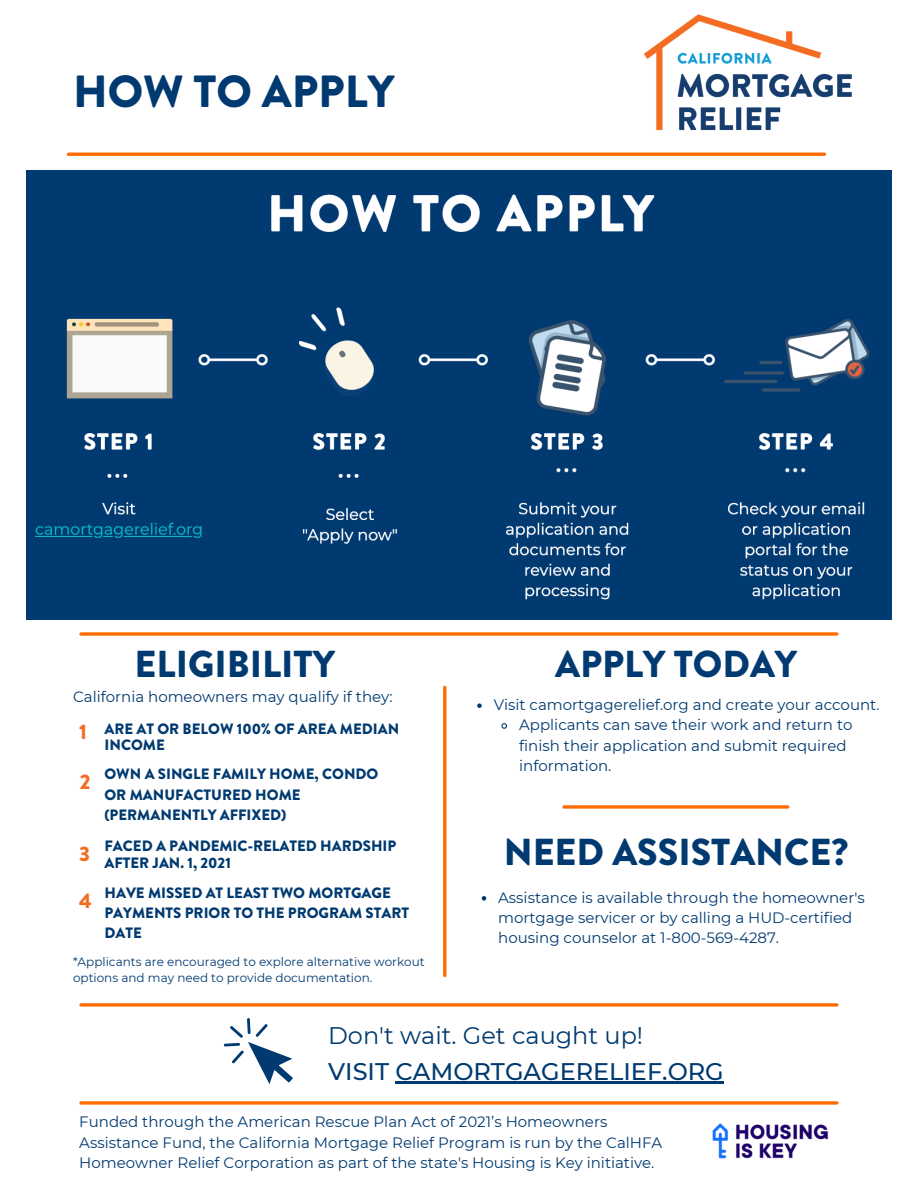
<style>
.page{position:relative;width:918px;height:1188px;background:#fff}
.page>*{position:absolute;margin:0;border:0;box-sizing:border-box;transform-origin:0 0}
.t1{font:900 45px "Brandon Grotesque";color:#003a70}
.t2{font:900 37.5px "Brandon Grotesque";color:#003a70}
.t3{font:500 24px "Montserrat";color:#003a70}
.t4{font:24px "Montserrat";color:#003a70}
.t5{font:900 21px "Brandon Grotesque";color:#f36c21}
.t6{font:15px/20.2px "Montserrat";color:#003a70}
.t7{font:900 15px/20.2px "Brandon Grotesque";color:#003a70}
.t8{font:12px/16px "Montserrat";color:#003a70}
</style>
<div class="page">
<hr style="left:68px;top:153px;width:756px;height:3px;background:#ff6b00">
<img style="left:27px;top:171px;width:865px;height:449px">
<svg style="left:81px;top:632px;width:756px;height:4px;background:#ff8127"></svg>
<hr style="left:443px;top:687px;width:3px;height:288px;background:#ff6b00">
<svg style="left:564px;top:805px;width:224px;height:4px"></svg>
<svg style="left:81px;top:1003px;width:756px;height:4px;background:#ff8127"></svg>
<img style="left:618px;top:14px;width:258px;height:196px">
<img style="left:712px;top:1123px;width:117px;height:36px">
<svg style="left:81px;top:1101px;width:756px;height:4px;background:#ff8127"></svg>
<svg style="left:224px;top:1018px;width:69px;height:66px"></svg>
<svg style="left:477px;top:703px;width:5px;height:5px"></svg>
<svg style="left:501px;top:723px;width:6px;height:6px"></svg>
<svg style="left:482px;top:896px;width:4px;height:5px"></svg>
<hr style="left:396px;top:1082px;width:328px;height:2px;background:#003a70">
<p class="t1" style="left:73px;top:60px;width:323px">HOW TO APPLY</p>
<p class="t2" style="left:135px;top:638px;width:202px">ELIGIBILITY</p>
<p class="t2" style="left:555px;top:638px;width:243px">APPLY TODAY</p>
<p class="t6" style="left:73px;top:686px;width:321px">California homeowners may qualify if they:</p>
<p class="t5" style="left:79px;top:717px;width:9px">1</p>
<p class="t5" style="left:80px;top:767px;width:12px">2</p>
<p class="t5" style="left:79px;top:839px;width:12px">3</p>
<p class="t5" style="left:79px;top:886px;width:14px">4</p>
<p class="t7" style="left:105px;top:720px;width:296px;line-height:16.8px">ARE AT OR BELOW 100% OF AREA MEDIAN<br>INCOME</p>
<p class="t7" style="left:105px;top:764px;width:275px">OWN A SINGLE FAMILY HOME, CONDO<br>OR MANUFACTURED HOME (PERMANENTLY AFFIXED)</p>
<p class="t7" style="left:105px;top:838px;width:293px;line-height:16.8px">FACED A PANDEMIC-RELATED HARDSHIP<br>AFTER JAN. 1, 2021</p>
<p class="t7" style="left:105px;top:883px;width:306px">HAVE MISSED AT LEAST TWO MORTGAGE<br>PAYMENTS PRIOR TO THE PROGRAM START<br>DATE</p>
<p class="t8" style="left:73px;top:954px;width:353px">*Applicants are encouraged to explore alternative workout options and may need to provide documentation.</p>
<p class="t6" style="left:494px;top:695px;width:387px">Visit camortgagerelief.org and create your account.</p>
<p class="t6" style="left:519px;top:715px;width:335px">Applicants can save their work and return to finish their application and submit required information.</p>
<p class="t2" style="left:504px;top:826px;width:346px">NEED ASSISTANCE?</p>
<p class="t6" style="left:498px;top:887px;width:368px">Assistance is available through the homeowner's mortgage servicer or by calling a HUD-certified housing counselor at 1-800-569-4287.</p>
<p class="t4" style="left:328px;top:1021px;width:317px">Don't wait. Get caught up!</p>
<p class="t3" style="left:328px;top:1056px;width:397px">VISIT CAMORTGAGERELIEF.ORG</p>
<p class="t6" style="left:79px;top:1112px;width:585px">Funded through the American Rescue Plan Act of 2021’s Homeowners<br>Assistance Fund, the California Mortgage Relief Program is run by the CalHFA<br>Homeowner Relief Corporation as part of the state's Housing is Key initiative.</p>
</div>
